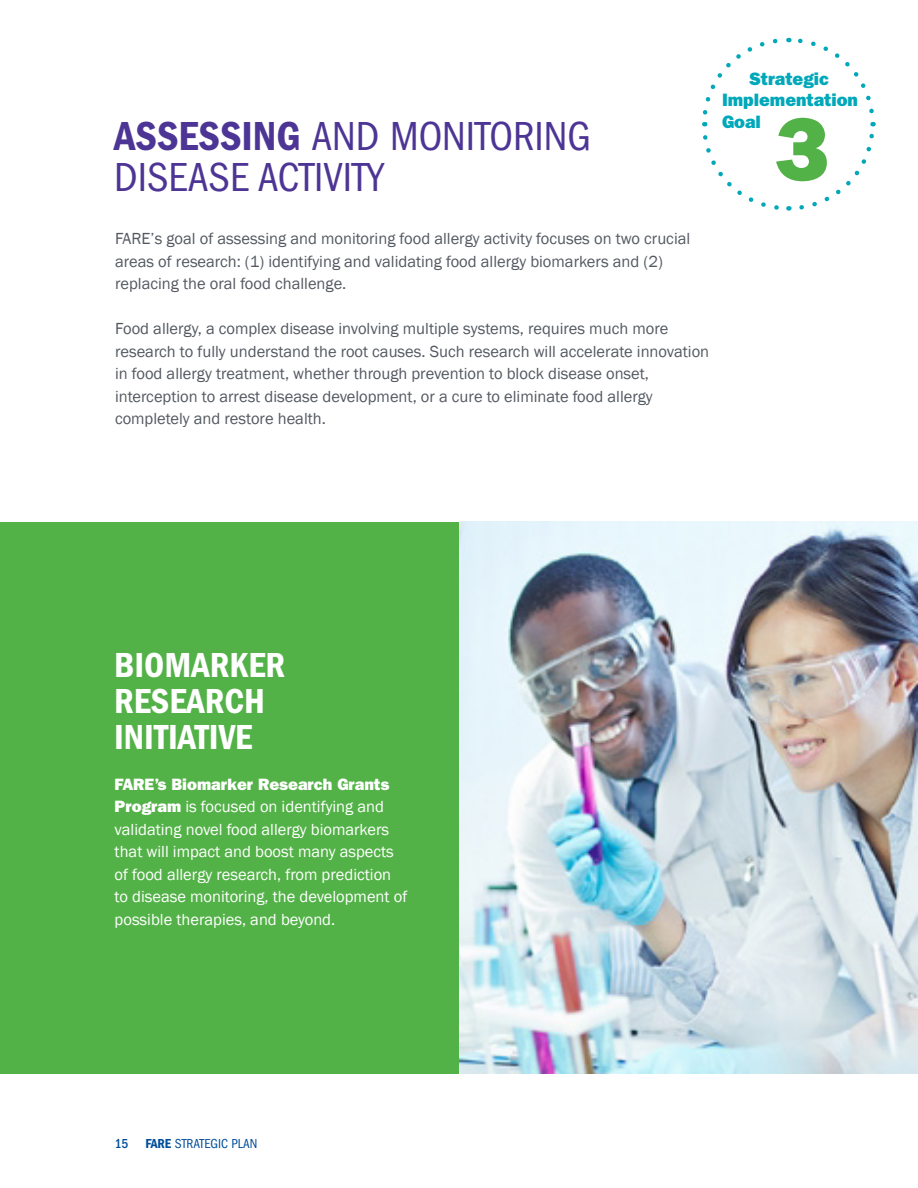
<style>
.page{position:relative;width:918px;height:1188px;background:#fff}
.page>*{position:absolute;margin:0;border:0;box-sizing:border-box;transform-origin:0 0}
.t1{font:90px "ITC Franklin Gothic Std Hvy";color:#53b247}
.t2{font:condensed 42px/40.5px "ITC Franklin Gothic Std";color:#4d3595}
.t3{font:36px/36px "ITC Franklin Gothic Std Dm Cd";color:#fff}
.t4{font:18px "ITC Franklin Gothic Std Hvy";color:#00a8b9}
.t5{font:16.5px/22.5px "Franklin Gothic";color:#535860}
.t6{font:16.5px/22.5px "Franklin Gothic";color:#fff}
.t7{font:condensed 13.5px "ITC Franklin Gothic Std";color:#014e99}
.s1{font-family:"ITC Franklin Gothic Std Dm Cd";font-stretch:normal}
.s2{font-family:"ITC Franklin Gothic Std Hvy"}
.s3{font-weight:500}
</style>
<div class="page">
<div style="left:0;top:522px;width:918px;height:552px;background:#53b247"></div>
<img style="left:459px;top:522px;width:459px;height:552px">
<svg style="left:799px;top:122px;width:77px;height:88px"></svg>
<svg style="left:788px;top:37px;width:86px;height:77px"></svg>
<svg style="left:702px;top:38px;width:76px;height:88px"></svg>
<svg style="left:703px;top:135px;width:86px;height:76px"></svg>
<p class="t4" style="left:749px;top:68px;width:81px">Strategic</p>
<p class="t4" style="left:722px;top:90px;width:138px">Implementation</p>
<p class="t4" style="left:722px;top:111px;width:40px">Goal</p>
<p class="t2" style="left:114px;top:117px;width:478px"><span class="s1">ASSESSING</span> AND MONITORING<br>DISEASE ACTIVITY</p>
<p class="t1" style="left:775px;top:97px;width:55px">3</p>
<p class="t5" style="left:115px;top:228px;width:577px">FARE’s goal of assessing and monitoring food allergy activity focuses on two crucial areas of research: (1) identifying and validating food allergy biomarkers and (2) replacing the oral food challenge.</p>
<p class="t5" style="left:115px;top:318px;width:596px">Food allergy, a complex disease involving multiple systems, requires much more research to fully understand the root causes. Such research will accelerate innovation in food allergy treatment, whether through prevention to block disease onset, interception to arrest disease development, or a cure to eliminate food allergy completely and restore health.</p>
<p class="t3" style="left:114px;top:647px;width:173px">BIOMARKER<br>RESEARCH<br>INITIATIVE</p>
<p class="t6" style="left:115px;top:773px;width:294px"><span class="s2">FARE’s Biomarker Research Grants Program</span> is focused on identifying and validating novel food allergy biomarkers that will impact and boost many aspects of food allergy research, from prediction to disease monitoring, the development of possible therapies, and beyond.</p>
<p class="t7" style="left:115px;top:1136px;width:144px"><span class="s3">15</span> <span class="s1">FARE</span> STRATEGIC PLAN</p>
</div>
